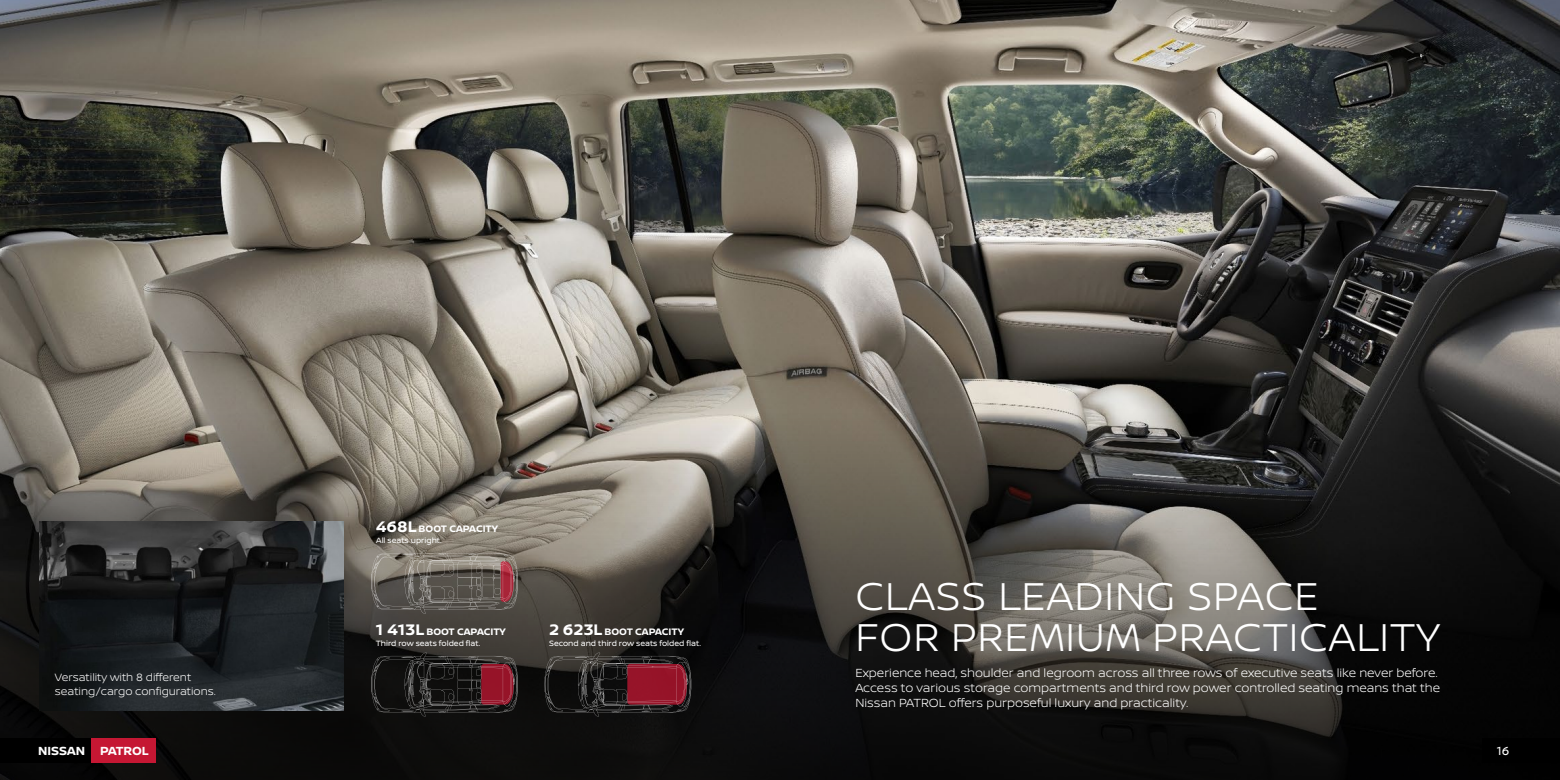
<style>
.page{position:relative;width:1560px;height:780px;background:#fff}
.page>*{position:absolute;margin:0;border:0;box-sizing:border-box;transform-origin:0 0}
.t1{font:300 41.25px/41.2px "Nissan Brand";letter-spacing:.02em;color:#fff}
.t2{font:300 12.5px/15px "Nissan Brand";color:#fff}
.t3{font:700 12.5px "Nissan Brand";color:#fff}
.t4{font:12.5px "Nissan Brand";color:#fff}
.t5{font:300 11.25px/13.5px "Nissan Brand";color:#fff}
.t6{font:700 10px "Nissan Brand";color:#fff}
.t7{font:8.12px "Nissan Brand";color:#fff}
.s1{font-size:16.25px}
</style>
<div class="page">
<img style="left:0;top:0;width:1559px;height:397px">
<svg style="left:0;top:397px;width:1559px;height:383px;background:#403d38"></svg>
<img style="left:39px;top:521px;width:304px;height:189px">
<svg style="left:371px;top:550px;width:147px;height:63px;background:#716760"></svg>
<svg style="left:371px;top:652px;width:147px;height:64px;background:#322022"></svg>
<svg style="left:544px;top:652px;width:147px;height:64px;background:#412125"></svg>
<div style="left:0;top:738px;width:92px;height:24px;background:#000"></div>
<div style="left:92px;top:738px;width:64px;height:24px;background:#c51733"></div>
<div style="left:1481px;top:738px;width:78px;height:24px;background:#000"></div>
<p class="t5" style="left:55px;top:670px;width:162px">Versatility with 8 different seating/cargo configurations.</p>
<p class="t6" style="left:375px;top:521px;width:124px"><span class="s1">468L</span> BOOT CAPACITY</p>
<p class="t7" style="left:376px;top:534px;width:67px">All seats upright.</p>
<p class="t6" style="left:376px;top:624px;width:132px"><span class="s1">1 413L</span> BOOT CAPACITY</p>
<p class="t7" style="left:376px;top:637px;width:106px">Third row seats folded flat.</p>
<p class="t6" style="left:549px;top:624px;width:136px"><span class="s1">2 623L</span> BOOT CAPACITY</p>
<p class="t7" style="left:549px;top:637px;width:153px">Second and third row seats folded flat.</p>
<h1 class="t1" style="left:855px;top:573px;width:586px">CLASS LEADING SPACE<br>FOR PREMIUM PRACTICALITY</h1>
<p class="t2" style="left:855px;top:664px;width:586px">Experience head, shoulder and legroom across all three rows of executive seats like never before.<br>Access to various storage compartments and third row power controlled seating means that the<br>Nissan PATROL offers purposeful luxury and practicality.</p>
<p class="t3" style="left:38px;top:741px;width:112px">NISSAN PATROL</p>
<p class="t4" style="left:1496px;top:741px;width:14px">16</p>
</div>
